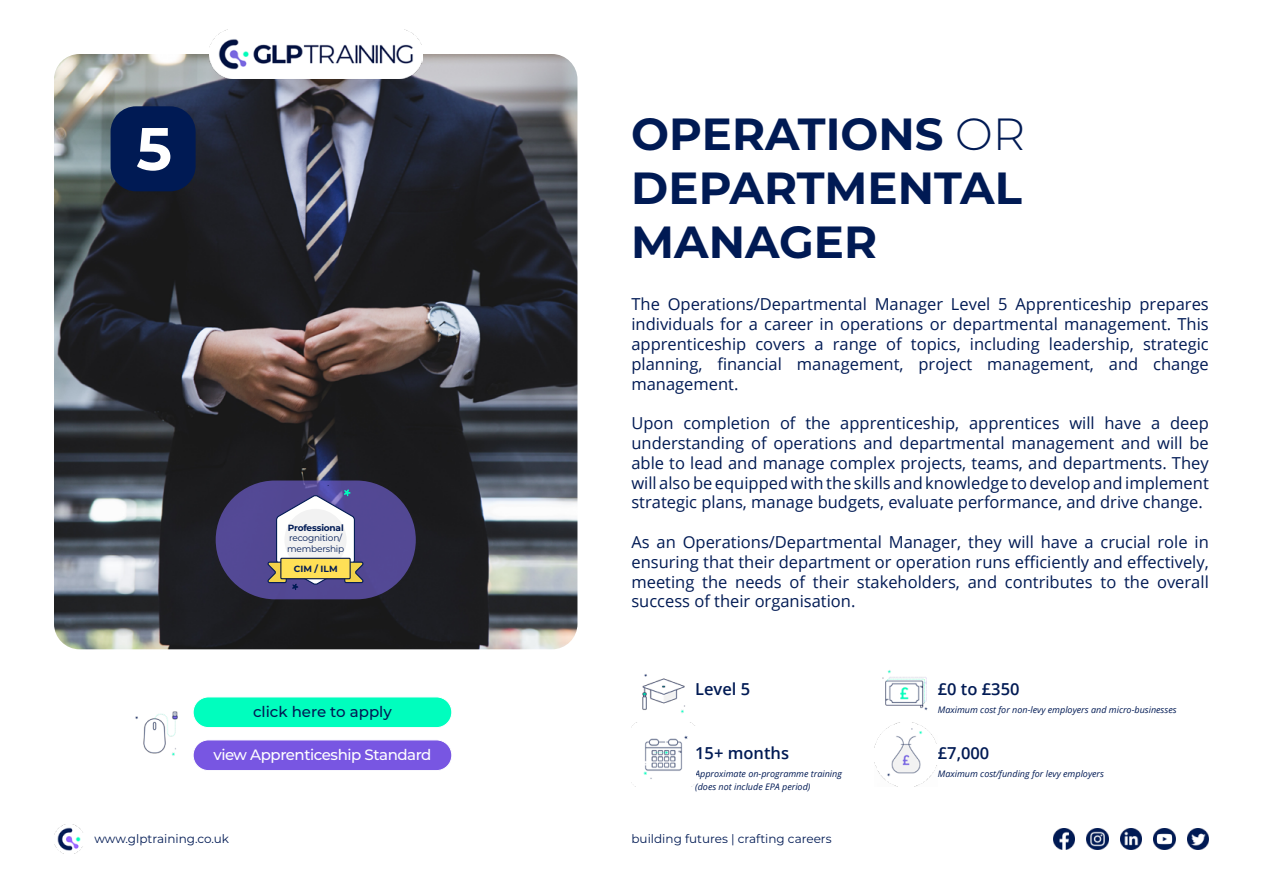
<style>
.page{position:relative;width:1263px;height:893px;background:#fff}
.page>*{position:absolute;margin:0;border:0;box-sizing:border-box;transform-origin:0 0}
.t1{font:700 60px "Montserrat";color:#fff}
.t2{font:700 45px/54px "Montserrat";color:#001a54;text-align:justify}
.t3{font:16.5px/19.8px "Open Sans";color:#001a54;text-align:justify}
.t4{font:600 16.5px "Open Sans";color:#001a54}
.t5{font:500 15px "Montserrat";letter-spacing:-.03em;color:#fff}
.t6{font:500 15px "Montserrat";color:#001a54}
.t7{font:12px "Montserrat";color:#001a54}
.t8{font:italic 9px/13.5px "Open Sans";color:#001a54}
.t9{font:9px/10.5px "Montserrat";letter-spacing:-.02em;color:#001a54}
.t10{font:700 9px "Montserrat";letter-spacing:-.02em;color:#001a54}
.s1{font-weight:300}
</style>
<div class="page">
<img style="left:1053px;top:828px;width:22px;height:22px">
<img style="left:1086px;top:828px;width:22px;height:22px">
<img style="left:1120px;top:828px;width:22px;height:22px">
<img style="left:1154px;top:828px;width:21px;height:22px">
<img style="left:1187px;top:828px;width:22px;height:22px">
<img style="left:54px;top:824px;width:29px;height:30px">
<img style="left:54px;top:54px;width:523px;height:595px">
<div style="left:216px;top:480px;width:200px;height:119px;background:#534894;border-radius:59px"></div>
<svg style="left:267px;top:486px;width:97px;height:104px"></svg>
<div style="left:281px;top:558px;width:69px;height:21px;background:#ffe056"></div>
<div style="left:280px;top:558px;width:71px;height:21px;border:1px solid #001241"></div>
<div style="left:111px;top:106px;width:85px;height:85px;background:#001a54;border-radius:26px"></div>
<img style="left:209px;top:29px;width:213px;height:50px">
<img style="left:631px;top:674px;width:64px;height:113px">
<img style="left:874px;top:670px;width:63px;height:117px">
<div style="left:193px;top:740px;width:259px;height:31px;background:#7856e2;border-radius:15px"></div>
<div style="left:193px;top:739px;width:259px;height:32px;border:1px solid #fff;border-radius:15px"></div>
<div style="left:193px;top:697px;width:259px;height:31px;background:#00febe;border-radius:15px"></div>
<div style="left:193px;top:697px;width:259px;height:31px;border:1px solid #fff;border-radius:15px"></div>
<img style="left:135px;top:711px;width:43px;height:45px">
<h1 class="t1" style="left:136px;top:105px;width:37px">5</h1>
<h2 class="t2" style="left:631px;top:105px;width:395px">OPERATIONS <span class="s1">OR </span>DEPARTMENTAL MANAGER</h2>
<p class="t3" style="left:631px;top:294px;width:579px">The Operations/Departmental Manager Level 5 Apprenticeship prepares individuals for a career in operations or departmental management. This apprenticeship covers a range of topics, including leadership, strategic planning, financial management, project management, and change management.</p>
<p class="t3" style="left:631px;top:413px;width:579px">Upon completion of the apprenticeship, apprentices will have a deep understanding of operations and departmental management and will be able to lead and manage complex projects, teams, and departments. They will also be equipped with the skills and knowledge to develop and implement strategic plans, manage budgets, evaluate performance, and drive change.</p>
<p class="t3" style="left:631px;top:532px;width:579px">As an Operations/Departmental Manager, they will have a crucial role in ensuring that their department or operation runs efficiently and effectively, meeting the needs of their stakeholders, and contributes to the overall success of their organisation.</p>
<p class="t10" style="left:288px;top:521px;width:57px">Professional</p>
<p class="t9" style="left:287px;top:532px;width:59px">recognition/ membership</p>
<p class="t10" style="left:294px;top:562px;width:45px">CIM / ILM</p>
<p class="t6" style="left:253px;top:701px;width:140px">click here to apply</p>
<p class="t5" style="left:213px;top:744px;width:220px">view Apprenticeship Standard</p>
<p class="t4" style="left:695px;top:677px;width:57px">Level 5</p>
<p class="t4" style="left:938px;top:677px;width:83px">£0 to £350</p>
<p class="t8" style="left:938px;top:702px;width:240px">Maximum cost for non-levy employers and micro-businesses</p>
<p class="t4" style="left:938px;top:741px;width:53px">£7,000</p>
<p class="t8" style="left:938px;top:766px;width:168px">Maximum cost/funding for levy employers</p>
<p class="t4" style="left:695px;top:741px;width:95px">15+ months</p>
<p class="t8" style="left:695px;top:766px;width:148px">Approximate on-programme training (does not include EPA period)</p>
<p class="t7" style="left:94px;top:830px;width:136px">www.glptraining.co.uk</p>
<p class="t7" style="left:631px;top:830px;width:202px">building futures | crafting careers</p>
</div>
